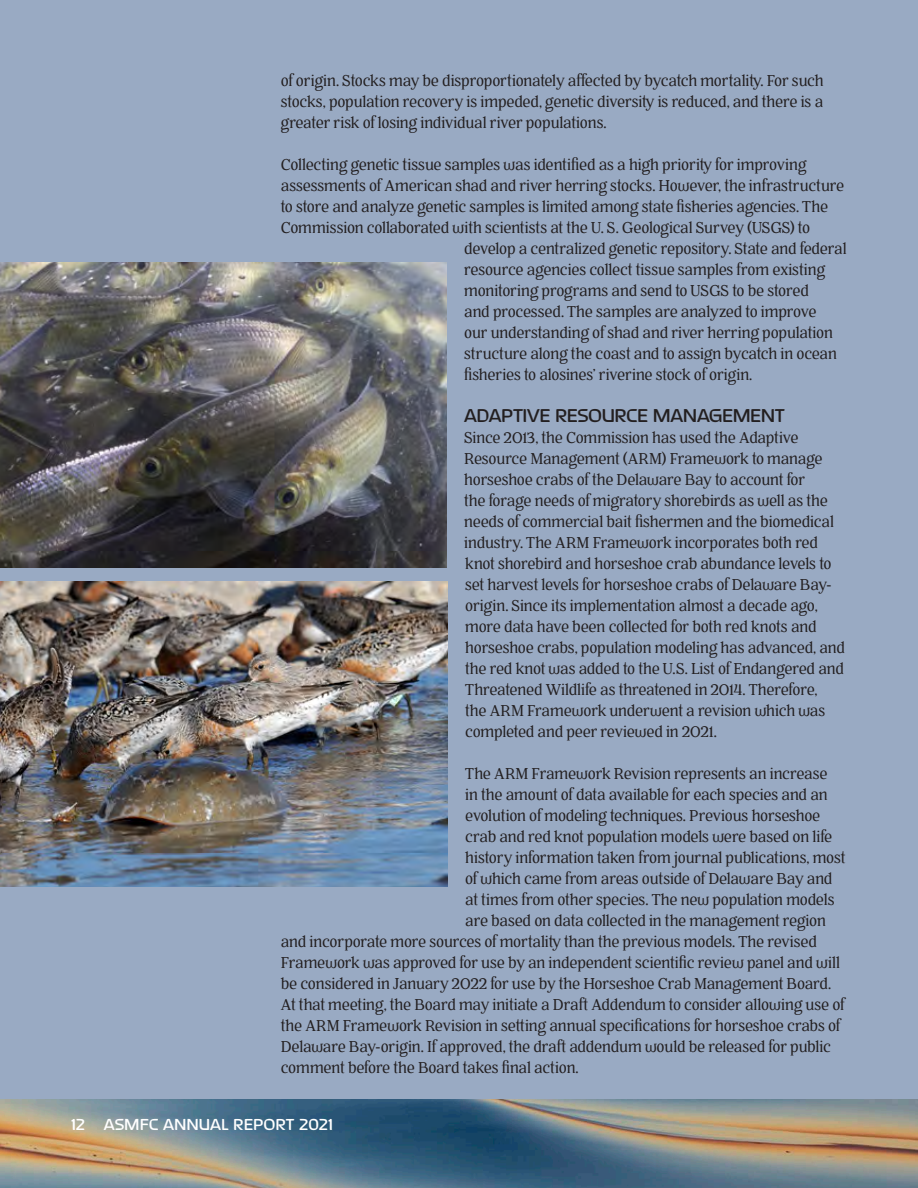
<style>
.page{position:relative;width:918px;height:1188px;background:#fff}
.page>*{position:absolute;margin:0;border:0;box-sizing:border-box;transform-origin:0 0}
.t1{font:500 21px "September";letter-spacing:-.02em;color:#231f20}
.t2{font:500 18px "September";color:#fff}
.t3{font:16.5px/21px "Battlefin";letter-spacing:-.015em;color:#231f20;text-align:justify}
</style>
<div class="page">
<div style="left:0;top:0;width:918px;height:1105px;background:#99aac3"></div>
<img style="left:0;top:1100px;width:918px;height:88px">
<img style="left:0;top:262px;width:446px;height:305px">
<img style="left:0;top:582px;width:447px;height:305px">
<p class="t3" style="left:281px;top:70px;width:545px">of origin. Stocks may be disproportionately affected by bycatch mortality. For such stocks, population recovery is impeded, genetic diversity is reduced, and there is a greater risk of losing individual river populations.</p>
<p class="t3" style="left:281px;top:154px;width:527px">Collecting genetic tissue samples was identified as a high priority for improving</p>
<p class="t3" style="left:281px;top:175px;width:565px">assessments of American shad and river herring stocks. However, the infrastructure</p>
<p class="t3" style="left:281px;top:196px;width:549px">to store and analyze genetic samples is limited among state fisheries agencies. The</p>
<p class="t3" style="left:281px;top:217px;width:531px">Commission collaborated with scientists at the U. S. Geological Survey (USGS) to</p>
<p class="t3" style="left:464px;top:238px;width:384px">develop a centralized genetic repository. State and federal</p>
<p class="t3" style="left:464px;top:259px;width:363px">resource agencies collect tissue samples from existing</p>
<p class="t3" style="left:464px;top:280px;width:346px">monitoring programs and send to USGS to be stored</p>
<p class="t3" style="left:464px;top:301px;width:354px">and processed. The samples are analyzed to improve</p>
<p class="t3" style="left:464px;top:322px;width:370px">our understanding of shad and river herring population</p>
<p class="t3" style="left:464px;top:343px;width:374px">structure along the coast and to assign bycatch in ocean</p>
<p class="t3" style="left:464px;top:364px;width:290px">fisheries to alosines’ riverine stock of origin.</p>
<p class="t1" style="left:464px;top:401px;width:322px">ADAPTIVE RESOURCE MANAGEMENT</p>
<p class="t3" style="left:464px;top:427px;width:383px;text-align:left">Since 2013, the Commission has used the Adaptive Resource Management (ARM) Framework to manage horseshoe crabs of the Delaware Bay to account for<br>the forage needs of migratory shorebirds as well as the needs of commercial bait fishermen and the biomedical industry. The ARM Framework incorporates both red knot shorebird and horseshoe crab abundance levels to set harvest levels for horseshoe crabs of Delaware Bay&shy;origin. Since its implementation almost a decade ago, more data have been collected for both red knots and horseshoe crabs, population modeling has advanced, and the red knot was added to the U.S. List of Endangered and Threatened Wildlife as threatened in 2014. Therefore,<br>the ARM Framework underwent a revision which was completed and peer reviewed in 2021.</p>
<p class="t3" style="left:465px;top:763px;width:364px">The ARM Framework Revision represents an increase</p>
<p class="t3" style="left:465px;top:784px;width:364px">in the amount of data available for each species and an</p>
<p class="t3" style="left:465px;top:805px;width:357px">evolution of modeling techniques. Previous horseshoe</p>
<p class="t3" style="left:465px;top:826px;width:369px">crab and red knot population models were based on life</p>
<p class="t3" style="left:465px;top:848px;width:382px">history information taken from journal publications, most</p>
<p class="t3" style="left:465px;top:869px;width:369px">of which came from areas outside of Delaware Bay and</p>
<p class="t3" style="left:465px;top:890px;width:371px">at times from other species. The new population models</p>
<p class="t3" style="left:465px;top:911px;width:362px">are based on data collected in the management region</p>
<p class="t3" style="left:281px;top:932px;width:538px">and incorporate more sources of mortality than the previous models. The revised</p>
<p class="t3" style="left:281px;top:953px;width:561px">Framework was approved for use by an independent scientific review panel and will</p>
<p class="t3" style="left:281px;top:974px;width:552px">be considered in January 2022 for use by the Horseshoe Crab Management Board.</p>
<p class="t3" style="left:281px;top:995px;width:565px">At that meeting, the Board may initiate a Draft Addendum to consider allowing use of</p>
<p class="t3" style="left:281px;top:1016px;width:561px">the ARM Framework Revision in setting annual specifications for horseshoe crabs of</p>
<p class="t3" style="left:281px;top:1037px;width:552px">Delaware Bay-origin. If approved, the draft addendum would be released for public</p>
<p class="t3" style="left:281px;top:1058px;width:299px">comment before the Board takes final action.</p>
<p class="t2" style="left:71px;top:1113px;width:263px">12 ASMFC ANNUAL REPORT 2021</p>
</div>
